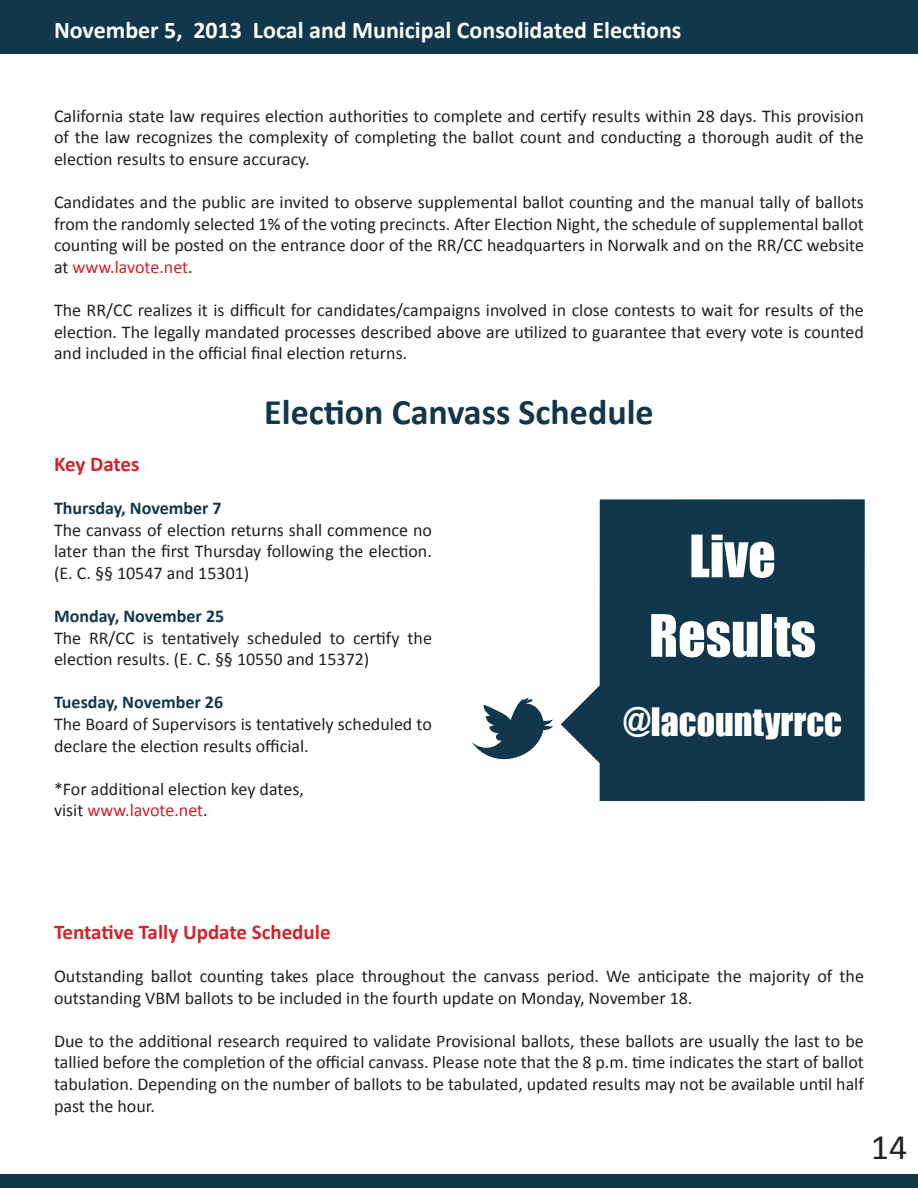
<style>
.page{position:relative;width:918px;height:1188px;background:#fff}
.page>*{position:absolute;margin:0;border:0;box-sizing:border-box;transform-origin:0 0}
.t1{font:54px "Impact";color:#fff}
.t2{font:700 36px "Calibri";color:#12374c}
.t3{font:36px "Impact";color:#fff}
.t4{font:36px "Calibri";color:#231f20}
.t5{font:700 24px "Calibri";color:#fff}
.t6{font:700 21px "Calibri";color:#d1232a}
.t7{font:18px/21.6px "Calibri";color:#231f20;text-align:justify}
.t8{font:700 18px "Calibri";color:#12374c}
.t9{font:18px "Calibri";color:#d1232a}
.s1{color:#d1232a}
.s2{color:#231f20}
</style>
<div class="page">
<div style="left:0;top:0;width:918px;height:54px;background:#12374c"></div>
<div style="left:0;top:1174px;width:918px;height:14px;background:#12374c"></div>
<svg style="left:561px;top:499px;width:304px;height:302px;background:#2d4d60"></svg>
<svg style="left:472px;top:698px;width:81px;height:62px"></svg>
<h3 class="t5" style="left:54px;top:14px;width:629px">November 5, 2013 Local and Municipal Consolidated Elections</h3>
<p class="t7" style="left:54px;top:105px;width:811px">California state law requires election authorities to complete and certify results within 28 days. This provision of the law recognizes the complexity of completing the ballot count and conducting a thorough audit of the election results to ensure accuracy.</p>
<p class="t7" style="left:54px;top:191px;width:811px">Candidates and the public are invited to observe supplemental ballot counting and the manual tally of ballots from the randomly selected 1% of the voting precincts. After Election Night, the schedule of supplemental ballot counting will be posted on the entrance door of the RR/CC headquarters in Norwalk and on the RR/CC website at <span class="s1">www.lavote.net</span>.</p>
<p class="t7" style="left:54px;top:299px;width:812px">The RR/CC realizes it is difficult for candidates/campaigns involved in close contests to wait for results of the election. The legally mandated processes described above are utilized to guarantee that every vote is counted and included in the official final election returns.</p>
<p class="t2" style="left:264px;top:389px;width:391px">Election Canvass Schedule</p>
<p class="t6" style="left:54px;top:450px;width:87px">Key Dates</p>
<p class="t8" style="left:54px;top:496px;width:169px">Thursday, November 7</p>
<p class="t7" style="left:54px;top:519px;width:379px">The canvass of election returns shall commence no later than the first Thursday following the election. (E. C. §§ 10547 and 15301)</p>
<p class="t8" style="left:54px;top:604px;width:172px">Monday, November 25</p>
<p class="t7" style="left:54px;top:627px;width:379px">The RR/CC is tentatively scheduled to certify the election results. (E. C. §§ 10550 and 15372)</p>
<p class="t8" style="left:54px;top:691px;width:171px">Tuesday, November 26</p>
<p class="t7" style="left:54px;top:713px;width:379px">The Board of Supervisors is tentatively scheduled to declare the election results official.</p>
<p class="t7" style="left:54px;top:778px;width:251px">*For additional election key dates,</p>
<p class="t9" style="left:54px;top:799px;width:155px"><span class="s2">visit</span> www.lavote.net<span class="s2">.</span></p>
<p class="t1" style="left:689px;top:514px;width:88px">Live</p>
<p class="t1" style="left:649px;top:594px;width:169px">Results</p>
<p class="t3" style="left:623px;top:694px;width:220px">@lacountyrrcc</p>
<p class="t6" style="left:54px;top:918px;width:278px">Tentative Tally Update Schedule</p>
<p class="t7" style="left:54px;top:965px;width:811px">Outstanding ballot counting takes place throughout the canvass period. We anticipate the majority of the outstanding VBM ballots to be included in the fourth update on Monday, November 18.</p>
<p class="t7" style="left:54px;top:1030px;width:811px">Due to the additional research required to validate Provisional ballots, these ballots are usually the last to be tallied before the completion of the official canvass. Please note that the 8 p.m. time indicates the start of ballot tabulation. Depending on the number of ballots to be tabulated, updated results may not be available until half past the hour.</p>
<h2 class="t4" style="left:871px;top:1124px;width:38px">14</h2>
</div>
